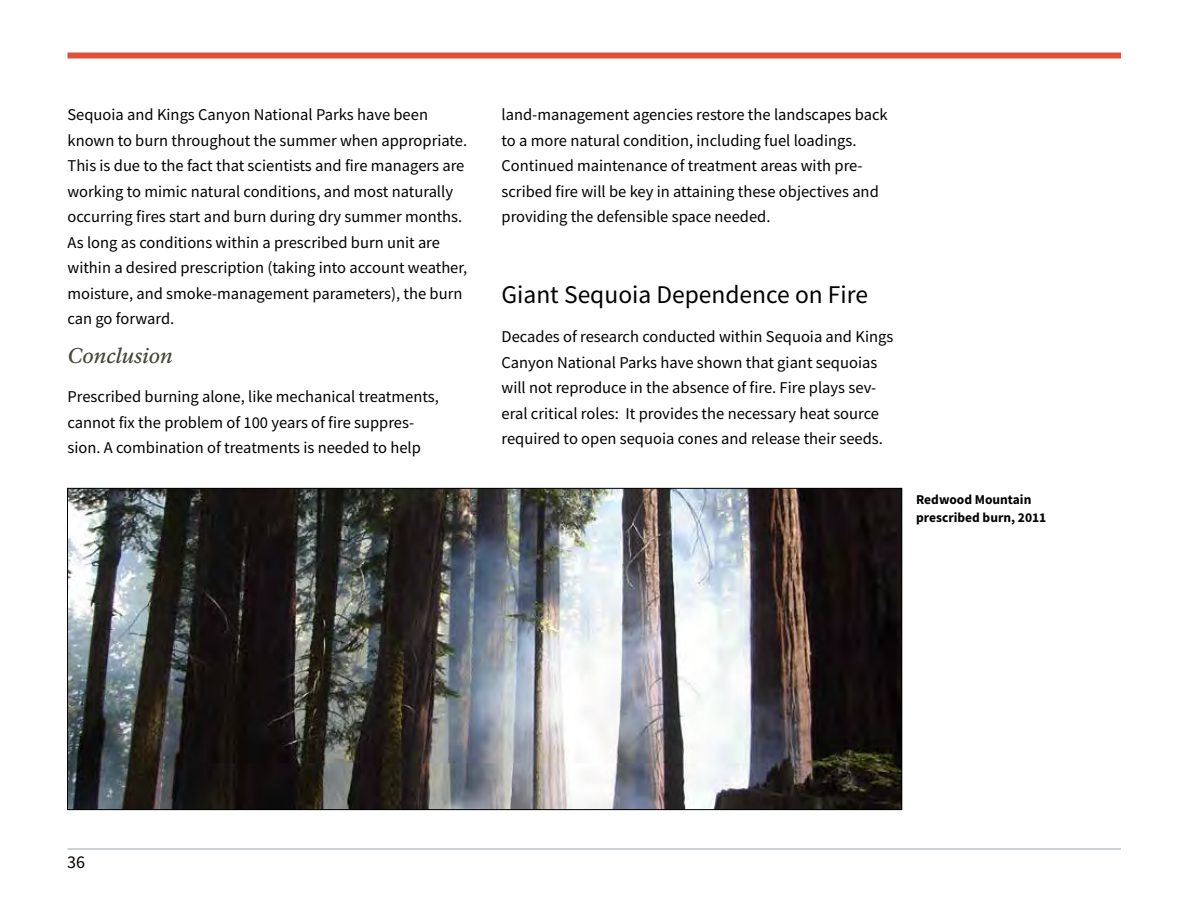
<style>
.page{position:relative;width:1188px;height:918px;background:#fff}
.page>*{position:absolute;margin:0;border:0;box-sizing:border-box;transform-origin:0 0}
.t1{font:25.5px "Source Sans Pro";color:#000}
.t2{font:italic 21px "NPS Rawlinson OT Med";color:#434739}
.t3{font:18px "Source Sans Pro";color:#000}
.t4{font:16.5px/25.5px "Source Sans Pro";color:#000}
.t5{font:700 13.5px/18px "Source Sans Pro";color:#000}
</style>
<div class="page">
<div style="left:68px;top:52px;width:1053px;height:6px;background:#e1513a"></div>
<hr style="left:68px;top:848px;width:1053px;height:2px;background:#bac3c6">
<img style="left:69px;top:490px;width:831px;height:318px">
<p class="t4" style="left:68px;top:102px;width:401px">Sequoia and Kings Canyon National Parks have been known to burn throughout the summer when appropriate.<br>This is due to the fact that scientists and fire managers are working to mimic natural conditions, and most naturally occurring fires start and burn during dry summer months.<br>As long as conditions within a prescribed burn unit are within a desired prescription (taking into account weather, moisture, and smoke-management parameters), the burn can go forward.</p>
<h4 class="t2" style="left:68px;top:344px;width:107px">Conclusion</h4>
<p class="t4" style="left:68px;top:384px;width:373px">Prescribed burning alone, like mechanical treatments, cannot fix the problem of 100 years of fire suppres&shy;sion. A combination of treatments is needed to help</p>
<p class="t4" style="left:502px;top:102px;width:388px">land-management agencies restore the landscapes back to a more natural condition, including fuel loadings.<br>Continued maintenance of treatment areas with pre&shy;scribed fire will be key in attaining these objectives and providing the defensible space needed.</p>
<h3 class="t1" style="left:502px;top:279px;width:368px">Giant Sequoia Dependence on Fire</h3>
<p class="t4" style="left:502px;top:324px;width:393px">Decades of research conducted within Sequoia and Kings Canyon National Parks have shown that giant sequoias will not reproduce in the absence of fire. Fire plays sev&shy;eral critical roles: It provides the necessary heat source required to open sequoia cones and release their seeds.</p>
<p class="t5" style="left:916px;top:491px;width:132px">Redwood Mountain prescribed burn, 2011</p>
<p class="t3" style="left:67px;top:850px;width:19px">36</p>
</div>
